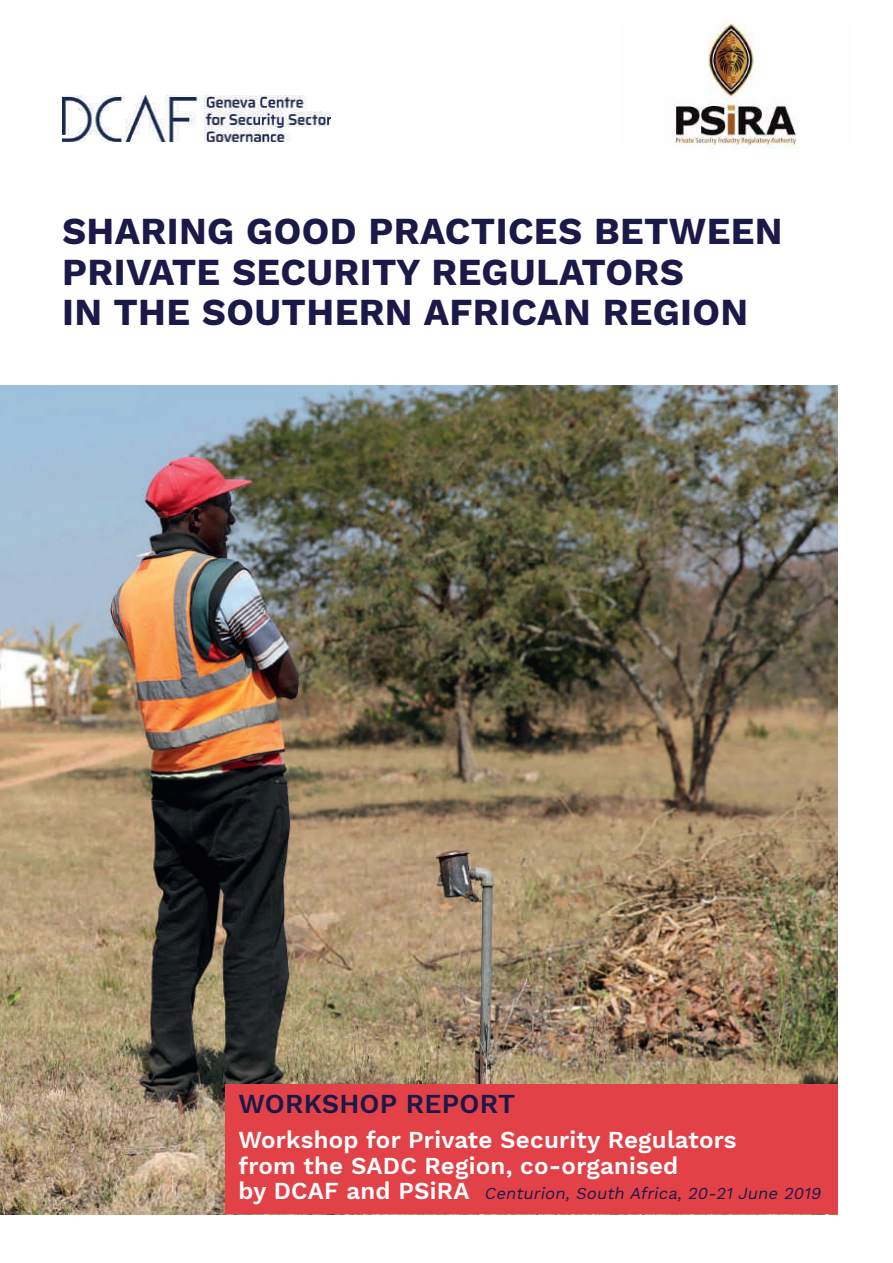
<style>
.page{position:relative;width:893px;height:1263px;background:#fff}
.page>*{position:absolute;margin:0;border:0;box-sizing:border-box;transform-origin:0 0}
.t1{font:700 37.5px/40.5px "Work Sans";letter-spacing:.01em;color:#1a1948}
.t2{font:600 27px "Work Sans";letter-spacing:.01em;color:#1a1948}
.t3{font:600 24px/25.5px "Work Sans";letter-spacing:.01em;color:#fff}
.t4{font:italic 16.5px "Work Sans";color:#1a1948}
</style>
<div class="page">
<img style="left:0;top:386px;width:838px;height:828px">
<div style="left:225px;top:1084px;width:613px;height:130px;background:#e24148"></div>
<img style="left:672px;top:19px;width:125px;height:129px">
<img style="left:62px;top:96px;width:268px;height:46px">
<h1 class="t1" style="left:62px;top:213px;width:722px">SHARING GOOD PRACTICES BETWEEN<br>PRIVATE SECURITY REGULATORS<br>IN THE SOUTHERN AFRICAN REGION</h1>
<p class="t2" style="left:238px;top:1088px;width:278px">WORKSHOP REPORT</p>
<p class="t3" style="left:238px;top:1128px;width:500px">Workshop for Private Security Regulators from the SADC Region, co-organised<br>by DCAF and PSiRA</p>
<p class="t4" style="left:484px;top:1183px;width:342px">Centurion, South Africa, 20-21 June 2019</p>
</div>
